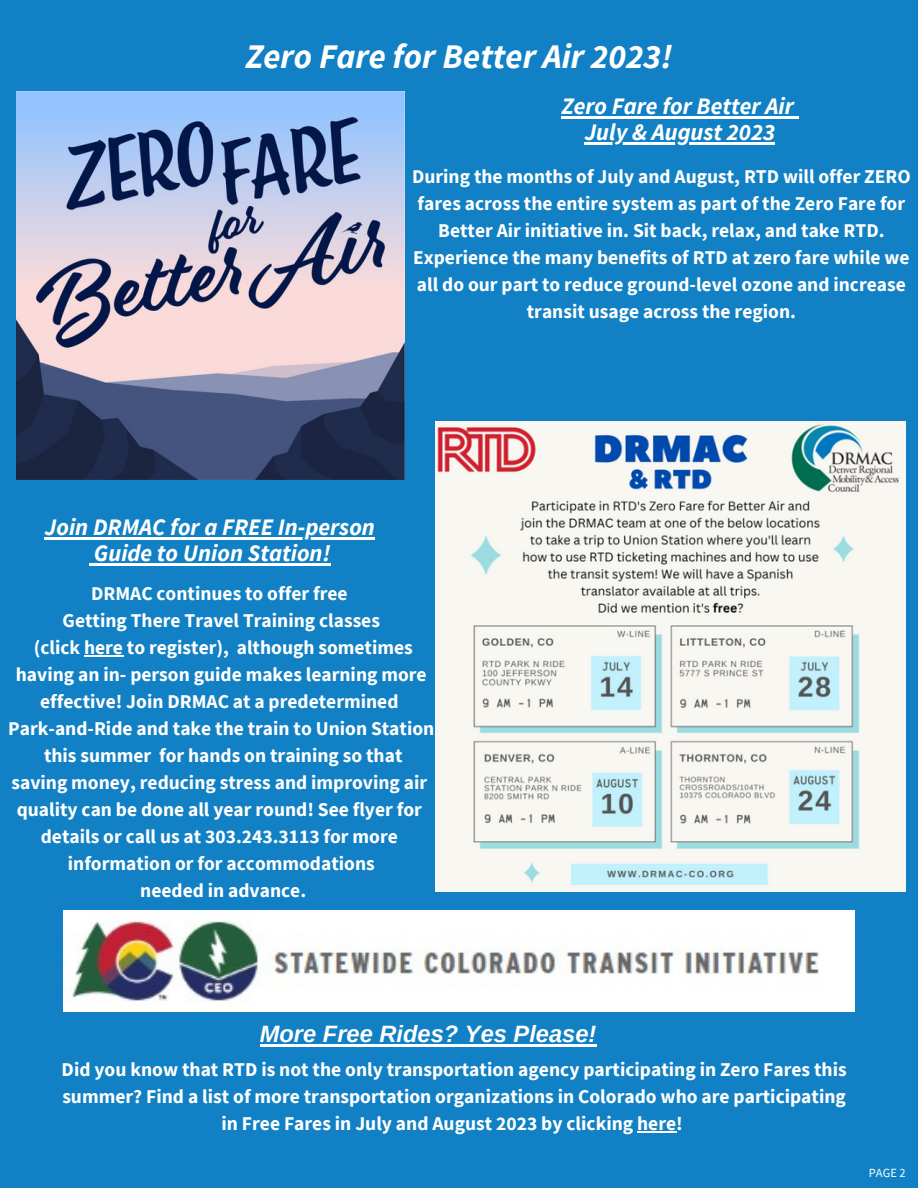
<style>
.page{position:relative;width:918px;height:1188px;background:#1180c5}
.page>*{position:absolute;margin:0;border:0;box-sizing:border-box;transform-origin:0 0}
.t1{font:italic 700 34.5px "Source Sans Pro";color:#fff}
.t2{font:italic 700 23.7px "Source Sans Pro";color:#fff}
.t3{font:italic 700 23.7px "Arimo";color:#fff}
.t4{font:700 19.5px/27px "Source Sans Pro";color:#fff;text-align:center}
.t5{font:12.45px "Source Sans Pro";color:#fff}
</style>
<div class="page">
<img style="left:17px;top:92px;width:388px;height:388px">
<img style="left:436px;top:421px;width:470px;height:471px">
<img style="left:64px;top:910px;width:791px;height:102px">
<hr style="left:561px;top:117px;width:233px;height:2px;background:#fff">
<hr style="left:585px;top:142px;width:190px;height:3px;background:#fff">
<hr style="left:260px;top:1044px;width:336px;height:2px;background:#fff">
<hr style="left:637px;top:1131px;width:39px;height:1px;background:#fff">
<hr style="left:45px;top:538px;width:330px;height:2px;background:#fff">
<hr style="left:94px;top:564px;width:237px;height:2px;background:#fff">
<hr style="left:84px;top:655px;width:39px;height:1px;background:#fff">
<p class="t1" style="left:245px;top:34px;width:429px">Zero Fare for Better Air 2023!</p>
<p class="t2" style="left:561px;top:91px;width:234px">Zero Fare for Better Air</p>
<p class="t2" style="left:585px;top:117px;width:192px">July &amp; August 2023</p>
<p class="t4" style="left:412px;top:163px;width:500px">During the months of July and August, RTD will offer ZERO fares across the entire system as part of the Zero Fare for Better Air initiative in. Sit back, relax, and take RTD.<br>Experience the many benefits of RTD at zero fare while we all do our part to reduce ground-level ozone and increase transit usage across the region.</p>
<p class="t2" style="left:45px;top:512px;width:332px">Join DRMAC for a FREE In-person</p>
<p class="t2" style="left:94px;top:538px;width:238px">Guide to Union Station!</p>
<p class="t4" style="left:91px;top:579px;width:258px">DRMAC continues to offer free</p>
<p class="t4" style="left:63px;top:606px;width:319px">Getting There Travel Training classes</p>
<p class="t4" style="left:34px;top:633px;width:381px">(click here to register), although sometimes</p>
<p class="t4" style="left:16px;top:660px;width:412px">having an in- person guide makes learning more</p>
<p class="t4" style="left:40px;top:687px;width:360px">effective! Join DRMAC at a predetermined</p>
<p class="t4" style="left:8px;top:714px;width:427px">Park-and-Ride and take the train to Union Station</p>
<p class="t4" style="left:44px;top:741px;width:360px">this summer for hands on training so that</p>
<p class="t4" style="left:11px;top:768px;width:417px">saving money, reducing stress and improving air</p>
<p class="t4" style="left:17px;top:795px;width:407px">quality can be done all year round! See flyer for</p>
<p class="t4" style="left:41px;top:822px;width:359px">details or call us at 303.243.3113 for more</p>
<p class="t4" style="left:68px;top:849px;width:308px">information or for accommodations</p>
<p class="t4" style="left:140px;top:876px;width:167px">needed in advance.</p>
<p class="t3" style="left:260px;top:1020px;width:338px">More Free Rides? Yes Please!</p>
<p class="t4" style="left:62px;top:1056px;width:787px">Did you know that RTD is not the only transportation agency participating in Zero Fares this summer? Find a list of more transportation organizations in Colorado who are participating in Free Fares in July and August 2023 by clicking here!</p>
<p class="t5" style="left:869px;top:1165px;width:38px">PAGE 2</p>
</div>
